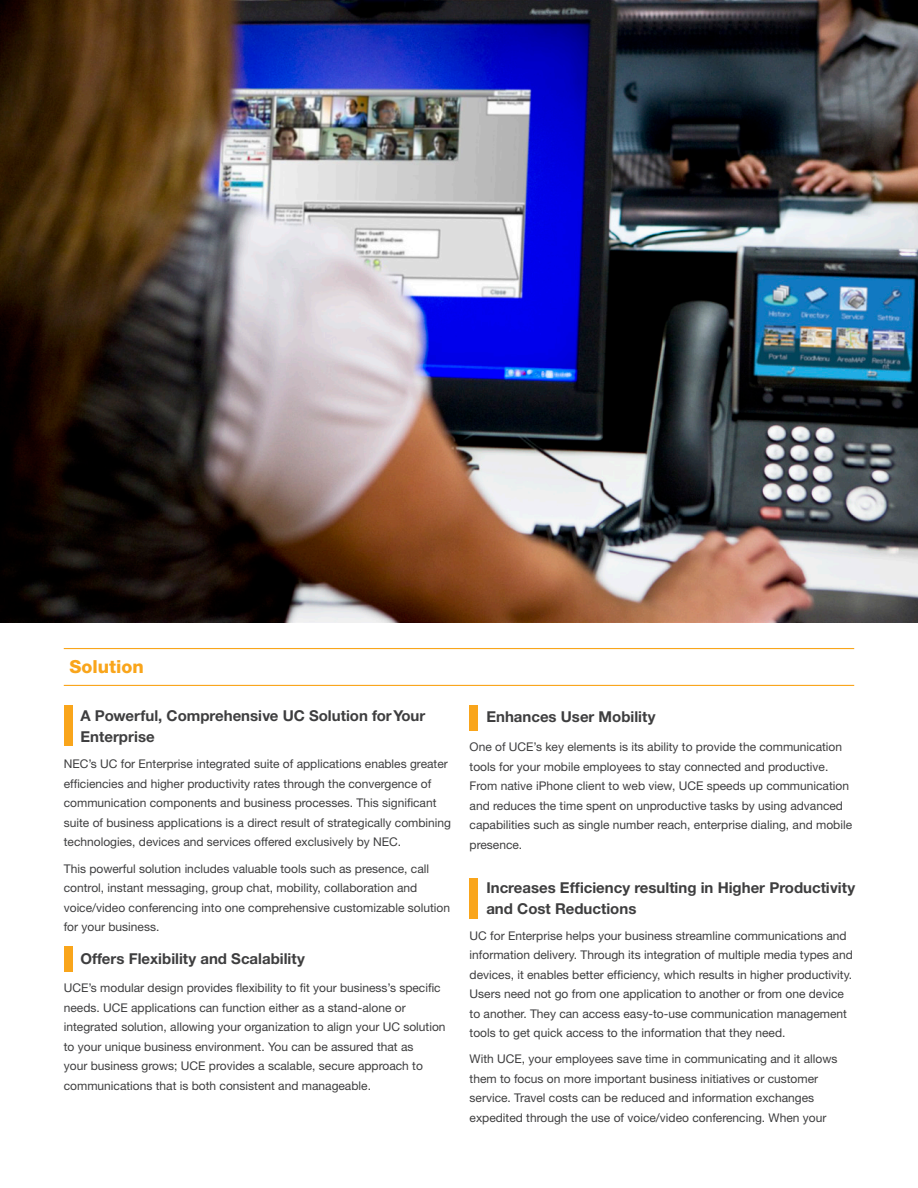
<style>
.page{position:relative;width:918px;height:1188px;background:#fff}
.page>*{position:absolute;margin:0;border:0;box-sizing:border-box;transform-origin:0 0}
.t1{font:800 18px "Helvetica Neue";color:#f9a51b}
.t2{font:700 15px/21px "Helvetica Neue CE";color:#3e3e3f}
.t3{font:12px/19.5px "Helvetica Neue";color:#3e3e3f}
</style>
<div class="page">
<img style="left:0;top:0;width:918px;height:623px">
<hr style="left:64px;top:648px;width:790px;height:1px;background:#f9a51b">
<hr style="left:64px;top:685px;width:790px;height:1px;background:#f9a51b">
<div style="left:64px;top:947px;width:8px;height:25px;background:#f9a51b"></div>
<div style="left:470px;top:705px;width:8px;height:26px;background:#f9a51b"></div>
<div style="left:64px;top:705px;width:8px;height:41px;background:#f9a51b"></div>
<div style="left:470px;top:878px;width:8px;height:41px;background:#f9a51b"></div>
<p class="t1" style="left:69px;top:656px;width:76px">Solution</p>
<p class="t2" style="left:81px;top:705px;width:346px">A Powerful, Comprehensive UC Solution for Your<br>Enterprise</p>
<p class="t3" style="left:64px;top:754px;width:389px">NEC’s UC for Enterprise integrated suite of applications enables greater efficiencies and higher productivity rates through the convergence of communication components and business processes. This significant suite of business applications is a direct result of strategically combining technologies, devices and services offered exclusively by NEC.</p>
<p class="t3" style="left:64px;top:859px;width:388px">This powerful solution includes valuable tools such as presence, call control, instant messaging, group chat, mobility, collaboration and voice/video conferencing into one comprehensive customizable solution for your business.</p>
<p class="t2" style="left:81px;top:948px;width:226px">Offers Flexibility and Scalability</p>
<p class="t3" style="left:64px;top:978px;width:383px">UCE’s modular design provides flexibility to fit your business’s specific needs. UCE applications can function either as a stand-alone or integrated solution, allowing your organization to align your UC solution to your unique business environment. You can be assured that as<br>your business grows; UCE provides a scalable, secure approach to communications that is both consistent and manageable.</p>
<p class="t2" style="left:486px;top:707px;width:171px">Enhances User Mobility</p>
<p class="t3" style="left:470px;top:737px;width:384px">One of UCE’s key elements is its ability to provide the communication tools for your mobile employees to stay connected and productive.<br>From native iPhone client to web view, UCE speeds up communication and reduces the time spent on unproductive tasks by using advanced capabilities such as single number reach, enterprise dialing, and mobile presence.</p>
<p class="t2" style="left:486px;top:878px;width:370px">Increases Efficiency resulting in Higher Productivity and Cost Reductions</p>
<p class="t3" style="left:470px;top:925px;width:385px">UC for Enterprise helps your business streamline communications and information delivery. Through its integration of multiple media types and devices, it enables better efficiency, which results in higher productivity.<br>Users need not go from one application to another or from one device to another. They can access easy-to-use communication management tools to get quick access to the information that they need.</p>
<p class="t3" style="left:470px;top:1049px;width:369px">With UCE, your employees save time in communicating and it allows them to focus on more important business initiatives or customer service. Travel costs can be reduced and information exchanges expedited through the use of voice/video conferencing. When your</p>
</div>
